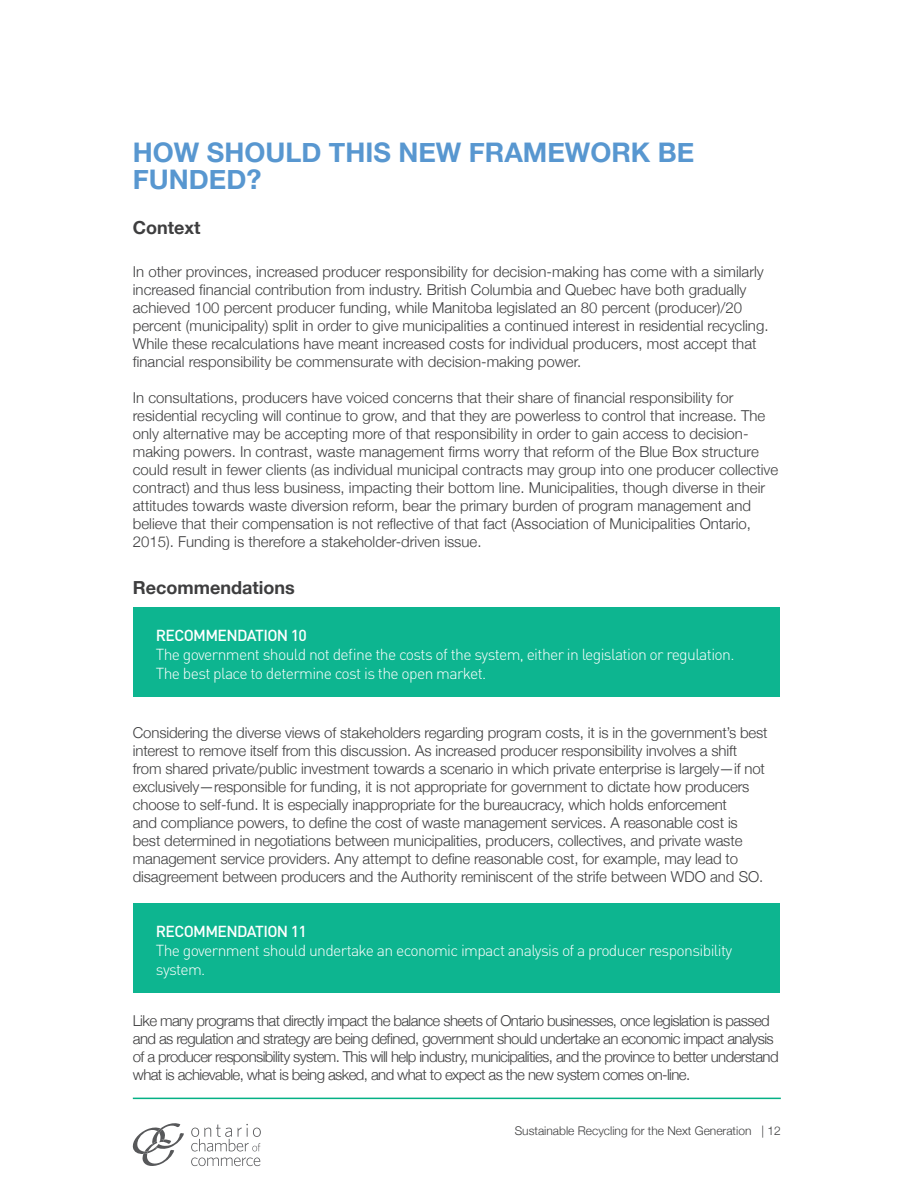
<style>
.page{position:relative;width:918px;height:1188px;background:#fff}
.page>*{position:absolute;margin:0;border:0;box-sizing:border-box;transform-origin:0 0}
.t1{font:700 27px "Helvetica Neue";color:#5897d0}
.t2{font:700 18px "Helvetica Neue";color:#3e3e3f}
.t3{font:300 15.75px/18.9px "DIN";letter-spacing:-.04em;color:#fff}
.t4{font:500 15.75px "DIN";letter-spacing:-.04em;color:#fff}
.t5{font:300 15px/18px "Helvetica Neue";color:#3e3e3f}
.t6{font:300 15px/18px "Helvetica Neue";letter-spacing:-.04em;color:#3e3e3f}
.t7{font:300 12px "Helvetica Neue";color:#3e3e3f}
</style>
<div class="page">
<hr style="left:133px;top:1098px;width:648px;height:1px;background:#05b085">
<svg style="left:191px;top:1124px;width:70px;height:28px"></svg>
<svg style="left:191px;top:1158px;width:69px;height:8px"></svg>
<svg style="left:133px;top:1123px;width:51px;height:43px"></svg>
<div style="left:133px;top:608px;width:646px;height:89px;background:#0db590"></div>
<div style="left:133px;top:903px;width:646px;height:90px;background:#0db590"></div>
<h1 class="t1" style="left:133px;top:132px;width:112px">HOW SHOUL</h1>
<h1 class="t1" style="left:301px;top:132px;width:375px">D THIS NEW FRAMEWORK BE</h1>
<h1 class="t1" style="left:133px;top:159px;width:19px">FUN</h1>
<h1 class="t1" style="left:189px;top:159px;width:74px">DED?</h1>
<p class="t2" style="left:133px;top:213px;width:69px">Context</p>
<p class="t5" style="left:133px;top:262px;width:637px">In other provinces, increased producer responsibility for decision-making has come with a similarly increased financial contribution from industry. British Columbia and Quebec have both gradually achieved 100 percent producer funding, while Manitoba legislated an 80 percent (producer)/20 percent (municipality) split in order to give municipalities a continued interest in residential recycling.<br>While these recalculations have meant increased costs for individual producers, most accept that financial responsibility be commensurate with decision-making power.</p>
<p class="t5" style="left:133px;top:388px;width:647px">In consultations, producers have voiced concerns that their share of financial responsibility for residential recycling will continue to grow, and that they are powerless to control that increase. The only alternative may be accepting more of that responsibility in order to gain access to decision&shy;making powers. In contrast, waste management firms worry that reform of the Blue Box structure could result in fewer clients (as individual municipal contracts may group into one producer collective contract) and thus less business, impacting their bottom line. Municipalities, though diverse in their attitudes towards waste diversion reform, bear the primary burden of program management and believe that their compensation is not reflective of that fact (Association of Municipalities Ontario, 2015). Funding is therefore a stakeholder-driven issue.</p>
<p class="t2" style="left:133px;top:573px;width:163px">Recommendations</p>
<p class="t4" style="left:156px;top:625px;width:153px">RECOMMENDATION 10</p>
<p class="t3" style="left:156px;top:645px;width:580px">The government should not define the costs of the system, either in legislation or regulation.<br>The best place to determine cost is the open market.</p>
<p class="t5" style="left:133px;top:723px;width:636px">Considering the diverse views of stakeholders regarding program costs, it is in the government’s best interest to remove itself from this discussion. As increased producer responsibility involves a shift from shared private/public investment towards a scenario in which private enterprise is largely—if not exclusively—responsible for funding, it is not appropriate for government to dictate how producers choose to self-fund. It is especially inappropriate for the bureaucracy, which holds enforcement<br>and compliance powers, to define the cost of waste management services. A reasonable cost is best determined in negotiations between municipalities, producers, collectives, and private waste management service providers. Any attempt to define reasonable cost, for example, may lead to disagreement between producers and the Authority reminiscent of the strife between WDO and SO.</p>
<p class="t4" style="left:156px;top:921px;width:153px">RECOMMENDATION 11</p>
<p class="t3" style="left:156px;top:941px;width:578px">The government should undertake an economic impact analysis of a producer responsibility system.</p>
<p class="t6" style="left:133px;top:1011px;width:647px">Like many programs that directly impact the balance sheets of Ontario businesses, once legislation is passed and as regulation and strategy are being defined, government should undertake an economic impact analysis of a producer responsibility system. This will help industry, municipalities, and the province to better understand what is achievable, what is being asked, and what to expect as the new system comes on-line.</p>
<p class="t7" style="left:515px;top:1121px;width:268px">Sustainable Recycling for the Next Generation | 12</p>
</div>
